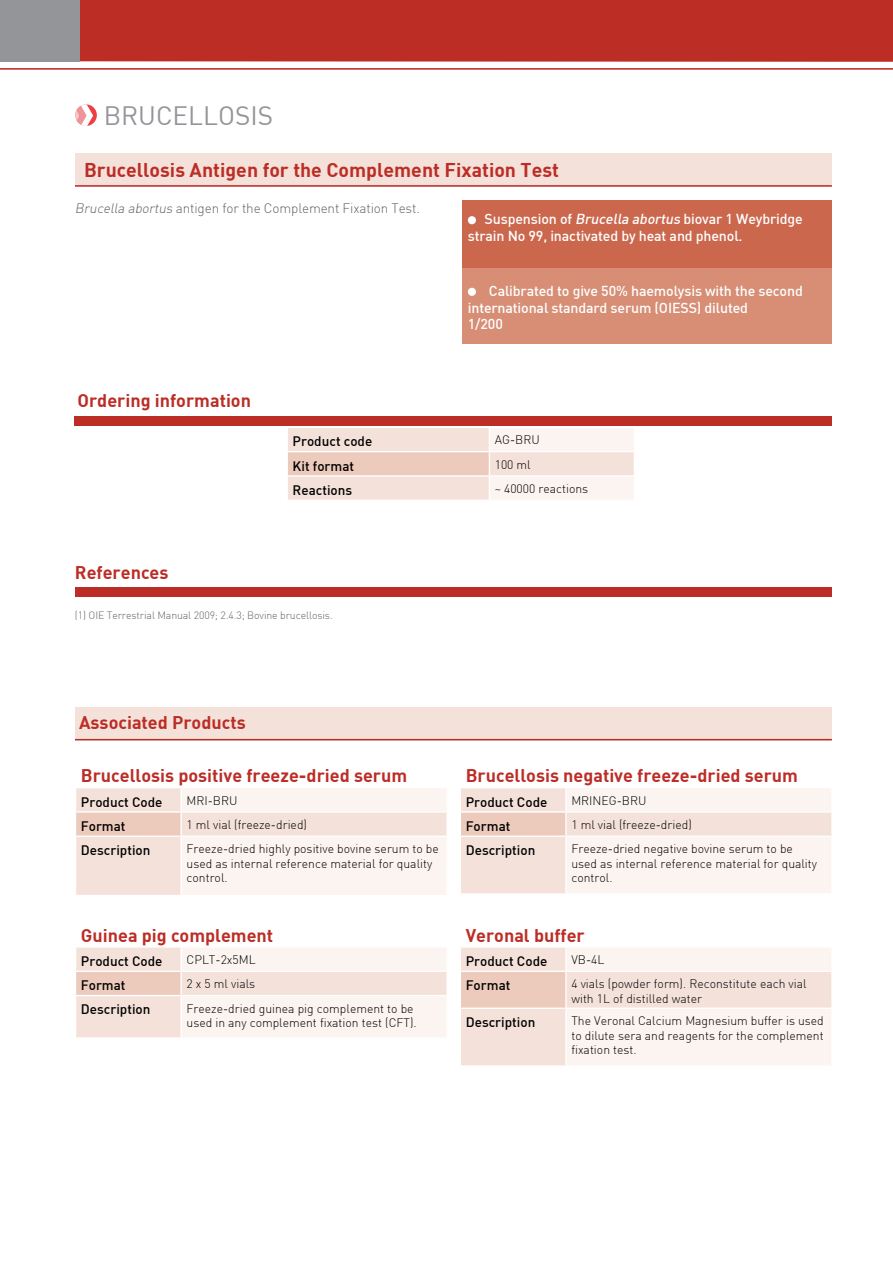
<style>
.page{position:relative;width:893px;height:1263px;background:#fff}
.page>*{position:absolute;margin:0;border:0;box-sizing:border-box;transform-origin:0 0}
.t1{font:26.1px "DIN";color:#939598}
.t2{font:700 19.5px "DIN";color:#bc2d26}
.t3{font:700 18px "DIN";color:#bc2d26}
.t4{font:500 14.25px/16.8px "DIN";letter-spacing:-.01em;color:#fff}
.t5{font:500 13.5px "DIN";color:#000}
.t6{font:300 13.5px "DIN";letter-spacing:-.01em;color:#636466}
.t7{font:300 12.15px/14.5px "DIN";color:#000}
.t8{font:300 10.5px "DIN";letter-spacing:-.01em;color:#636466}
.s1{font-style:italic}
</style>
<div class="page">
<div style="left:69px;top:0;width:824px;height:62px;background:#bc2d26"></div>
<hr style="left:0;top:68px;width:893px;height:2px;background:#bc2d26">
<div style="left:0;top:0;width:80px;height:61px;background:#939598"></div>
<svg style="left:287px;top:428px;width:347px;height:71px"></svg>
<div style="left:75px;top:153px;width:757px;height:33px;background:#f4e2da"></div>
<hr style="left:75px;top:185px;width:757px;height:2px;background:#bc2d26">
<svg style="left:75px;top:104px;width:22px;height:22px"></svg>
<svg style="left:75px;top:104px;width:18px;height:22px"></svg>
<div style="left:75px;top:416px;width:757px;height:10px;background:#bc2d26"></div>
<div style="left:75px;top:587px;width:757px;height:9px;background:#bc2d26"></div>
<div style="left:462px;top:200px;width:370px;height:68px;background:#cb674d"></div>
<div style="left:462px;top:268px;width:370px;height:75px;background:#d78e75"></div>
<div style="left:468px;top:216px;width:8px;height:8px;background:#fff;border-radius:50%"></div>
<div style="left:468px;top:288px;width:8px;height:8px;background:#fff;border-radius:50%"></div>
<div style="left:75px;top:707px;width:757px;height:33px;background:#f4e2da"></div>
<hr style="left:75px;top:739px;width:757px;height:1px;background:#bc2d26">
<svg style="left:75px;top:788px;width:372px;height:107px"></svg>
<svg style="left:460px;top:788px;width:372px;height:106px"></svg>
<svg style="left:76px;top:947px;width:371px;height:91px"></svg>
<svg style="left:460px;top:947px;width:372px;height:119px"></svg>
<h1 class="t1" style="left:104px;top:99px;width:171px">BRUCELLOSIS</h1>
<h2 class="t2" style="left:84px;top:157px;width:477px">Brucellosis Antigen for the Complement Fixation Test</h2>
<p class="t6" style="left:75px;top:200px;width:346px"><span class="s1">Brucella abortus</span> antigen for the Complement Fixation Test.</p>
<h3 class="t3" style="left:78px;top:389px;width:175px">Ordering information</h3>
<p class="t4" style="left:468px;top:210px;width:336px;text-indent:17px">Suspension of <span class="s1">Brucella abortus</span> biovar 1 Weybridge strain No 99, inactivated by heat and phenol.</p>
<p class="t4" style="left:468px;top:282px;width:337px;text-indent:21px">Calibrated to give 50% haemolysis with the second international standard serum (OIESS) diluted<br>1/200</p>
<p class="t5" style="left:293px;top:433px;width:81px">Product code</p>
<p class="t7" style="left:495px;top:433px;width:46px">AG-BRU</p>
<p class="t5" style="left:293px;top:457px;width:63px">Kit format</p>
<p class="t7" style="left:495px;top:457px;width:37px">100 ml</p>
<p class="t5" style="left:293px;top:481px;width:61px">Reactions</p>
<p class="t7" style="left:495px;top:481px;width:95px">~ 40000 reactions</p>
<h3 class="t3" style="left:75px;top:560px;width:95px">References</h3>
<p class="t8" style="left:75px;top:609px;width:259px">(1) OIE Terrestrial Manual 2009; 2.4.3; Bovine brucellosis.</p>
<h3 class="t3" style="left:79px;top:711px;width:168px">Associated Products</h3>
<h3 class="t3" style="left:81px;top:764px;width:328px">Brucellosis positive freeze-dried serum</h3>
<p class="t5" style="left:81px;top:793px;width:83px">Product Code</p>
<p class="t7" style="left:187px;top:793px;width:52px">MRI-BRU</p>
<p class="t5" style="left:81px;top:817px;width:46px">Format</p>
<p class="t7" style="left:187px;top:817px;width:122px">1 ml vial (freeze-dried)</p>
<p class="t5" style="left:81px;top:842px;width:71px">Description</p>
<p class="t7" style="left:187px;top:841px;width:254px">Freeze-dried highly positive bovine serum to be used as internal reference material for quality control.</p>
<h3 class="t3" style="left:81px;top:923px;width:194px">Guinea pig complement</h3>
<p class="t5" style="left:81px;top:952px;width:83px">Product Code</p>
<p class="t7" style="left:187px;top:952px;width:71px">CPLT-2x5ML</p>
<p class="t5" style="left:81px;top:977px;width:46px">Format</p>
<p class="t7" style="left:187px;top:976px;width:70px">2 x 5 ml vials</p>
<p class="t5" style="left:81px;top:1001px;width:71px">Description</p>
<p class="t7" style="left:187px;top:1001px;width:232px">Freeze-dried guinea pig complement to be used in any complement fixation test (CFT).</p>
<h3 class="t3" style="left:466px;top:764px;width:334px">Brucellosis negative freeze-dried serum</h3>
<p class="t5" style="left:466px;top:793px;width:83px">Product Code</p>
<p class="t7" style="left:571px;top:793px;width:77px">MRINEG-BRU</p>
<p class="t5" style="left:466px;top:817px;width:46px">Format</p>
<p class="t7" style="left:571px;top:817px;width:122px">1 ml vial (freeze-dried)</p>
<p class="t5" style="left:466px;top:842px;width:71px">Description</p>
<p class="t7" style="left:571px;top:841px;width:247px">Freeze-dried negative bovine serum to be used as internal reference material for quality control.</p>
<h3 class="t3" style="left:466px;top:923px;width:120px">Veronal buffer</h3>
<p class="t5" style="left:466px;top:952px;width:83px">Product Code</p>
<p class="t7" style="left:571px;top:952px;width:35px">VB-4L</p>
<p class="t5" style="left:466px;top:977px;width:46px">Format</p>
<p class="t7" style="left:571px;top:976px;width:237px">4 vials (powder form). Reconstitute each vial with 1L of distilled water</p>
<p class="t5" style="left:466px;top:1014px;width:71px">Description</p>
<p class="t7" style="left:571px;top:1013px;width:254px;text-align:justify">The Veronal Calcium Magnesium buffer is used to dilute sera and reagents for the complement fixation test.</p>
</div>
